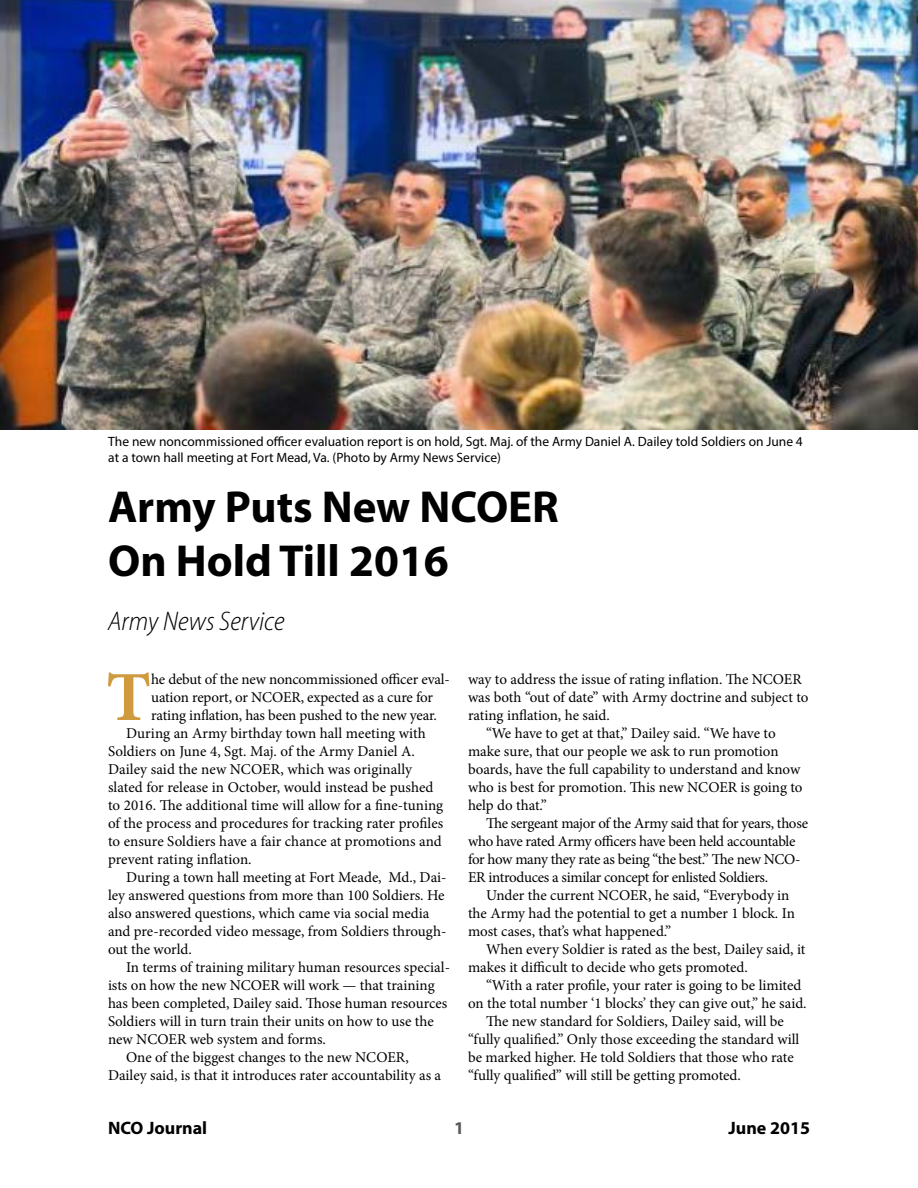
<style>
.page{position:relative;width:918px;height:1188px;background:#fff}
.page>*{position:absolute;margin:0;border:0;box-sizing:border-box;transform-origin:0 0}
.t1{font:700 70.35px "Minion Pro";color:#d09a3f}
.t2{font:700 45px/54px "Myriad Pro";color:#000}
.t3{font:italic 300 semi-condensed 27px "Myriad Pro";color:#000}
.t4{font:700 18px "Myriad Pro";color:#000}
.t5{font:700 18px "Myriad Pro";color:#58595b}
.t6{font:15px "Minion Pro";letter-spacing:-.005em;color:#000}
.t7{font:15px "Minion Pro";letter-spacing:-.025em;color:#000}
.t8{font:13.5px/16.5px "Myriad Pro";color:#000}
</style>
<div class="page">
<img style="left:0;top:0;width:918px;height:429px">
<p class="t8" style="left:108px;top:433px;width:696px">The new noncommissioned officer evaluation report is on hold, Sgt. Maj. of the Army Daniel A. Dailey told Soldiers on June 4 at a town hall meeting at Fort Mead, Va. (Photo by Army News Service)</p>
<h2 class="t2" style="left:108px;top:478px;width:452px">Army Puts New NCOER<br>On Hold Till 2016</h2>
<h3 class="t3" style="left:108px;top:605px;width:178px">Army News Service</h3>
<h1 class="t1" style="left:106px;top:648px;width:47px">T</h1>
<p class="t6" style="left:151px;top:669px;width:300px">he debut of the new noncommissioned officer eval-</p>
<p class="t6" style="left:468px;top:669px;width:335px">way to address the issue of rating inflation. The NCOER</p>
<p class="t6" style="left:468px;top:687px;width:342px">was both “out of date” with Army doctrine and subject to</p>
<p class="t6" style="left:468px;top:705px;width:143px">rating inflation, he said.</p>
<p class="t6" style="left:486px;top:723px;width:291px">“We have to get at that,” Dailey said. “We have to</p>
<p class="t6" style="left:468px;top:741px;width:312px">make sure, that our people we ask to run promotion</p>
<p class="t6" style="left:468px;top:759px;width:334px">boards, have the full capability to understand and know</p>
<p class="t6" style="left:468px;top:777px;width:336px">who is best for promotion. This new NCOER is going to</p>
<p class="t6" style="left:468px;top:795px;width:80px">help do that.”</p>
<p class="t7" style="left:486px;top:813px;width:324px">The sergeant major of the Army said that for years, those</p>
<p class="t7" style="left:468px;top:831px;width:329px">who have rated Army officers have been held accountable</p>
<p class="t7" style="left:468px;top:849px;width:334px">for how many they rate as being “the best.” The new NCO-</p>
<p class="t6" style="left:468px;top:867px;width:302px">ER introduces a similar concept for enlisted Soldiers.</p>
<p class="t6" style="left:486px;top:885px;width:305px">Under the current NCOER, he said, “Everybody in</p>
<p class="t6" style="left:468px;top:903px;width:328px">the Army had the potential to get a number 1 block. In</p>
<p class="t6" style="left:468px;top:921px;width:205px">most cases, that’s what happened.”</p>
<p class="t6" style="left:486px;top:939px;width:321px">When every Soldier is rated as the best, Dailey said, it</p>
<p class="t6" style="left:468px;top:957px;width:281px">makes it difficult to decide who gets promoted.</p>
<p class="t6" style="left:486px;top:975px;width:317px">“With a rater profile, your rater is going to be limited</p>
<p class="t6" style="left:468px;top:993px;width:340px">on the total number ‘1 blocks’ they can give out,” he said.</p>
<p class="t6" style="left:486px;top:1011px;width:300px">The new standard for Soldiers, Dailey said, will be</p>
<p class="t6" style="left:468px;top:1029px;width:333px">“fully qualified.” Only those exceeding the standard will</p>
<p class="t6" style="left:468px;top:1047px;width:327px">be marked higher. He told Soldiers that those who rate</p>
<p class="t6" style="left:468px;top:1065px;width:274px">“fully qualified” will still be getting promoted.</p>
<p class="t6" style="left:151px;top:687px;width:283px">uation report, or NCOER, expected as a cure for</p>
<p class="t6" style="left:151px;top:705px;width:287px">rating inflation, has been pushed to the new year.</p>
<p class="t6" style="left:126px;top:723px;width:301px">During an Army birthday town hall meeting with</p>
<p class="t6" style="left:108px;top:741px;width:309px">Soldiers on June 4, Sgt. Maj. of the Army Daniel A.</p>
<p class="t6" style="left:108px;top:759px;width:306px">Dailey said the new NCOER, which was originally</p>
<p class="t6" style="left:108px;top:777px;width:327px">slated for release in October, would instead be pushed</p>
<p class="t6" style="left:108px;top:795px;width:337px">to 2016. The additional time will allow for a fine-tuning</p>
<p class="t6" style="left:108px;top:813px;width:337px">of the process and procedures for tracking rater profiles</p>
<p class="t6" style="left:108px;top:831px;width:335px">to ensure Soldiers have a fair chance at promotions and</p>
<p class="t6" style="left:108px;top:849px;width:145px">prevent rating inflation.</p>
<p class="t6" style="left:126px;top:867px;width:322px">During a town hall meeting at Fort Meade, Md., Dai-</p>
<p class="t6" style="left:108px;top:885px;width:338px">ley answered questions from more than 100 Soldiers. He</p>
<p class="t6" style="left:108px;top:903px;width:323px">also answered questions, which came via social media</p>
<p class="t6" style="left:108px;top:921px;width:340px">and pre-recorded video message, from Soldiers through-</p>
<p class="t6" style="left:108px;top:939px;width:85px">out the world.</p>
<p class="t6" style="left:126px;top:957px;width:326px">In terms of training military human resources special-</p>
<p class="t6" style="left:108px;top:975px;width:328px">ists on how the new NCOER will work — that training</p>
<p class="t6" style="left:108px;top:993px;width:341px">has been completed, Dailey said. Those human resources</p>
<p class="t6" style="left:108px;top:1011px;width:327px">Soldiers will in turn train their units on how to use the</p>
<p class="t6" style="left:108px;top:1029px;width:220px">new NCOER web system and forms.</p>
<p class="t6" style="left:126px;top:1047px;width:284px">One of the biggest changes to the new NCOER,</p>
<p class="t6" style="left:108px;top:1065px;width:335px">Dailey said, is that it introduces rater accountability as a</p>
<p class="t4" style="left:108px;top:1116px;width:101px">NCO Journal</p>
<p class="t5" style="left:454px;top:1116px;width:11px">1</p>
<p class="t4" style="left:728px;top:1116px;width:83px">June 2015</p>
</div>
